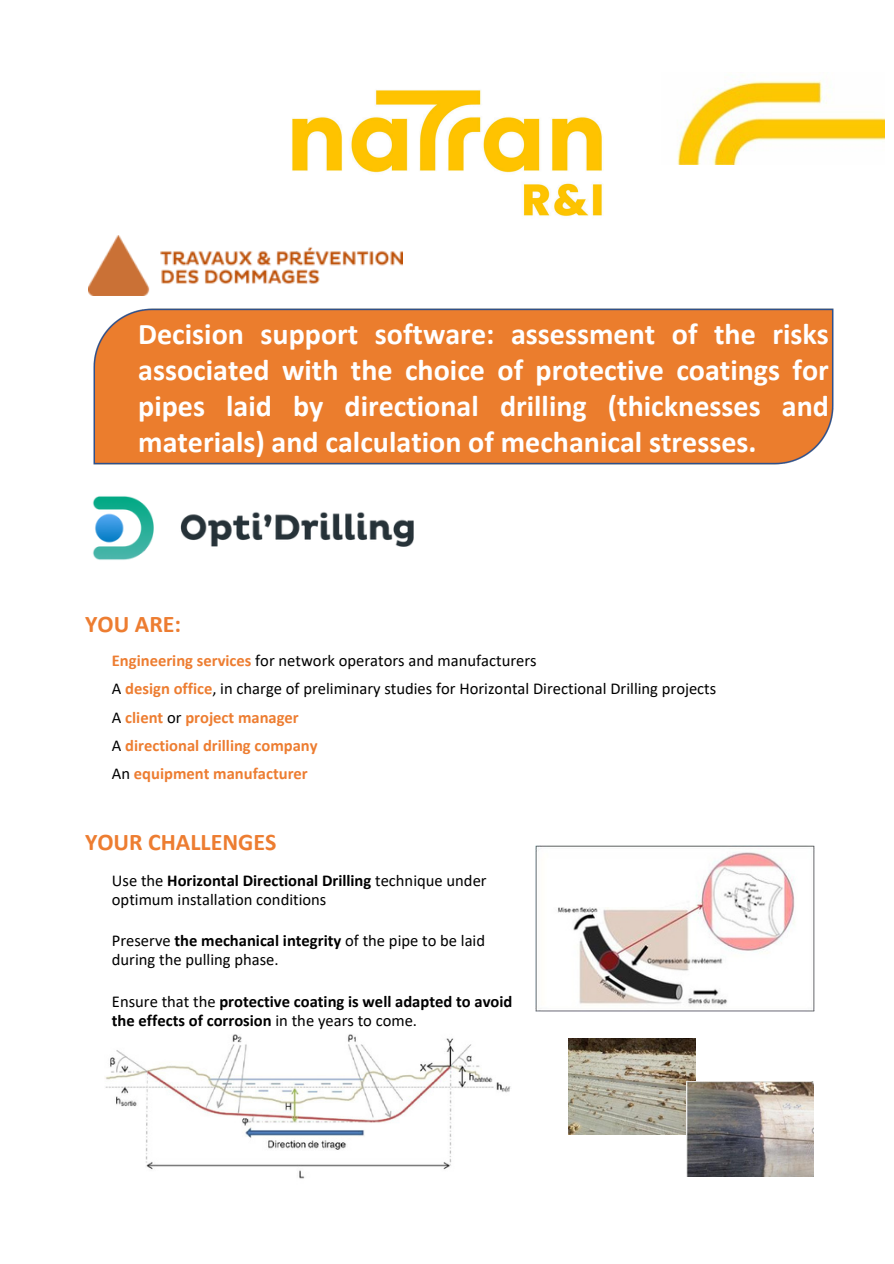
<style>
.page{position:relative;width:894px;height:1264px;background:#fff}
.page>*{position:absolute;margin:0;border:0;box-sizing:border-box;transform-origin:0 0}
.t1{font:700 30px/36px "Calibri";color:#fff;text-align:justify}
.t2{font:700 24px "Calibri";color:#ed7d31}
.t3{font:16.5px/28.2px "Calibri";color:#000}
.t4{font:700 16.5px/19.2px "Calibri";color:#000}
.s1{font-weight:700;color:#ed7d31}
.s2{font-weight:700}
.s3{font-weight:400}
</style>
<div class="page">
<div style="left:93px;top:308px;width:741px;height:157px;background:#eb7d2d"></div>
<img style="left:292px;top:90px;width:310px;height:127px">
<img style="left:89px;top:235px;width:314px;height:60px">
<img style="left:92px;top:496px;width:322px;height:64px">
<img style="left:536px;top:846px;width:277px;height:165px">
<img style="left:105px;top:1034px;width:406px;height:145px">
<img style="left:568px;top:1038px;width:127px;height:95px">
<img style="left:685px;top:1081px;width:128px;height:95px">
<img style="left:677px;top:75px;width:207px;height:90px">
<p class="t1" style="left:138px;top:319px;width:692px">Decision support software: assessment of the risks associated with the choice of protective coatings for pipes laid by directional drilling (thicknesses and materials) and calculation of mechanical stresses.</p>
<p class="t2" style="left:85px;top:613px;width:98px">YOU ARE:</p>
<h2 class="t3" style="left:112px;top:648px;width:605px"><span class="s1">Engineering services</span> for network operators and manufacturers<br>A <span class="s1">design office</span>, in charge of preliminary studies for Horizontal Directional Drilling projects A <span class="s1">client</span> or <span class="s1">project manager<br></span>A <span class="s1">directional drilling company<br></span>An <span class="s1">equipment manufacturer</span></h2>
<p class="t2" style="left:85px;top:832px;width:193px">YOUR CHALLENGES</p>
<p class="t3" style="left:112px;top:872px;width:376px;line-height:19.2px">Use the <span class="s2">Horizontal Directional Drilling</span> technique under optimum installation conditions</p>
<h1 class="t3" style="left:112px;top:932px;width:374px;line-height:19.2px">Preserve <span class="s2">the mechanical integrity</span> of the pipe to be laid during the pulling phase.</h1>
<p class="t4" style="left:112px;top:993px;width:402px"><span class="s3">Ensure that the</span> protective coating is well adapted to avoid the effects of corrosion <span class="s3">in the years to come.</span></p>
</div>
